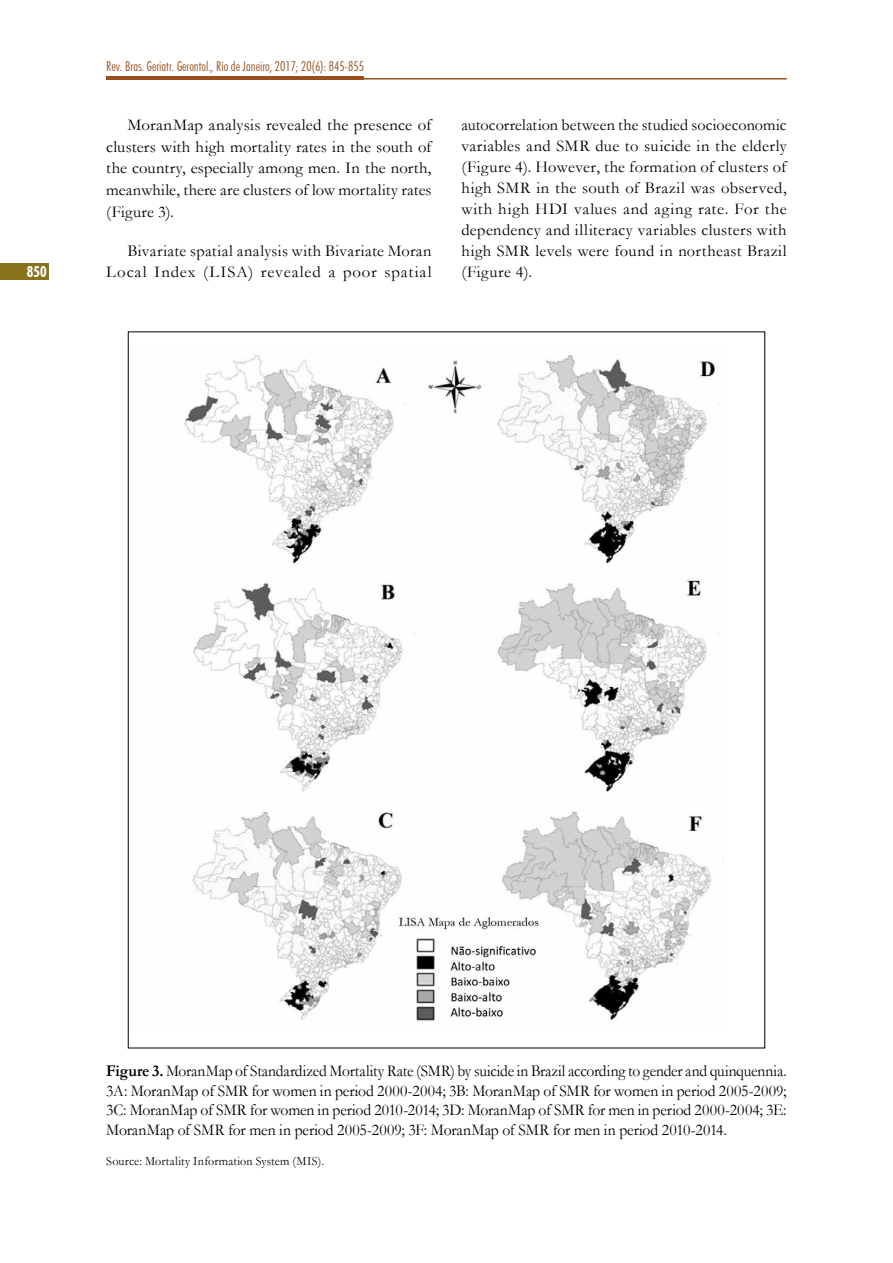
<style>
.page{position:relative;width:893px;height:1263px;background:#fff}
.page>*{position:absolute;margin:0;border:0;box-sizing:border-box;transform-origin:0 0}
.t1{font:16.5px/21px "Garamond";letter-spacing:.02em;color:#000;text-align:justify}
.t2{font:16.5px/19.5px "Garamond";letter-spacing:.02em;color:#000;text-align:justify;scale:.94 1}
.t3{font:16.5px/21.8px "Garamond";letter-spacing:.04em;color:#000;text-align:right}
.t4{font:700 condensed 15px "Futura BT";color:#fff}
.t5{font:300 condensed 13.5px "Futura BT";color:#984f1c}
.t6{font:12.75px "Garamond";letter-spacing:.015em;color:#000;scale:.95 1}
.s1{font-weight:700}
</style>
<div class="page">
<hr style="left:106px;top:78px;width:681px;height:2px;background:#984f1c">
<hr style="left:106px;top:76px;width:258px;height:3px;background:#984f1c">
<div style="left:0;top:263px;width:49px;height:17px;background:#8a721c"></div>
<img style="left:184px;top:355px;width:540px;height:666px">
<p class="t4" style="left:27px;top:262px;width:21px">850</p>
<p class="t5" style="left:106px;top:58px;width:259px">Rev. Bras. Geriatr. Gerontol., Rio de Janeiro, 2017; 20(6): 845-855</p>
<p class="t1" style="left:106px;top:113px;width:327px;line-height:21.8px;text-indent:21px">MoranMap analysis revealed the presence of clusters with high mortality rates in the south of the country, especially among men. In the north, meanwhile, there are clusters of low mortality rates (Figure 3).</p>
<p class="t3" style="left:106px;top:239px;width:327px">Bivariate spatial analysis with Bivariate Moran<br>Local Index (LISA) revealed a poor spatial</p>
<p class="t1" style="left:461px;top:114px;width:327px">autocorrelation between the studied socioeconomic variables and SMR due to suicide in the elderly (Figure 4). However, the formation of clusters of high SMR in the south of Brazil was observed, with high HDI values and aging rate. For the dependency and illiteracy variables clusters with high SMR levels were found in northeast Brazil (Figure 4).</p>
<p class="t2" style="left:106px;top:1061px;width:725px"><span class="s1">Figure 3.</span> MoranMap of Standardized Mortality Rate (SMR) by suicide in Brazil according to gender and quinquennia.<br>3A: MoranMap of SMR for women in period 2000-2004; 3B: MoranMap of SMR for women in period 2005-2009; 3C: MoranMap of SMR for women in period 2010-2014; 3D: MoranMap of SMR for men in period 2000-2004; 3E:<br>MoranMap of SMR for men in period 2005-2009; 3F: MoranMap of SMR for men in period 2010-2014.</p>
<p class="t6" style="left:106px;top:1152px;width:231px">Source: Mortality Information System (MIS).</p>
</div>
